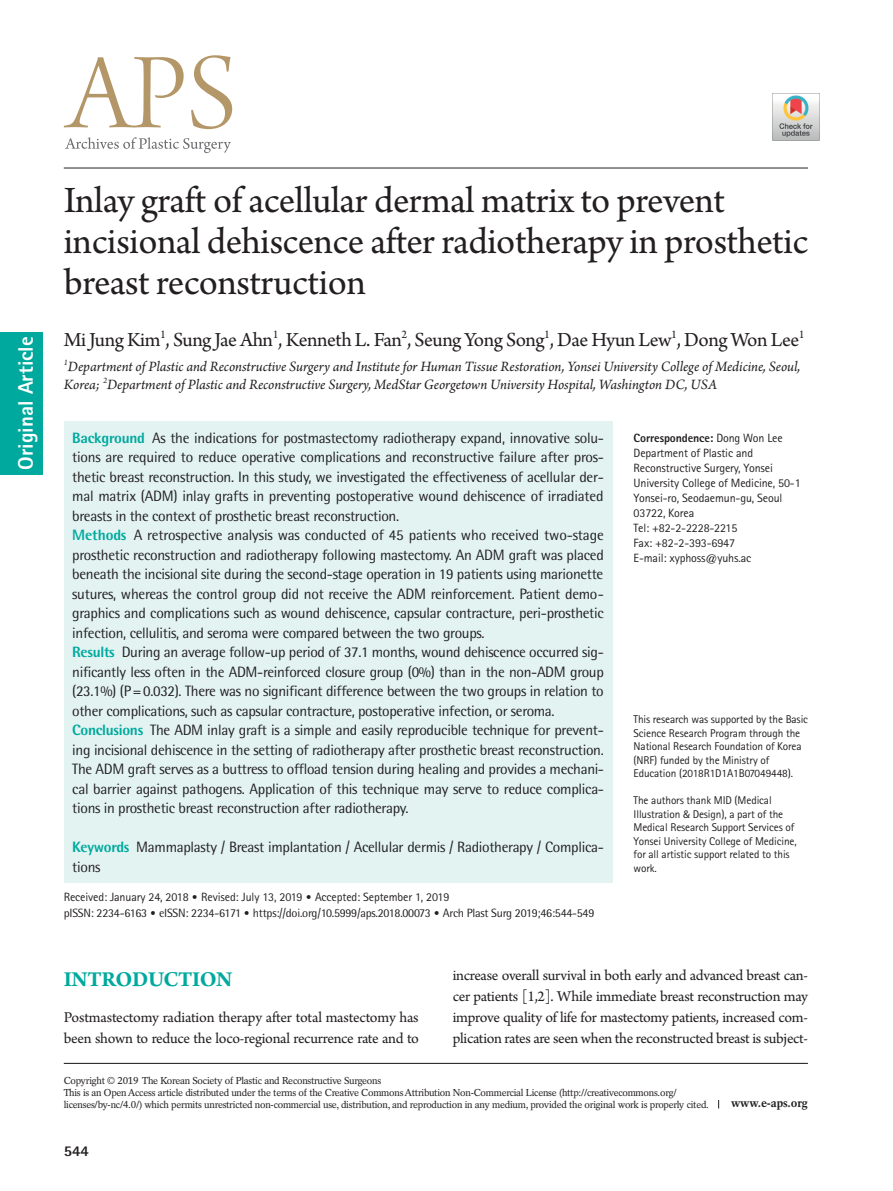
<style>
.page{position:relative;width:893px;height:1191px;background:#fff}
.page>*{position:absolute;margin:0;border:0;box-sizing:border-box;transform-origin:0 0}
.제목{font:39px/41px "Arno Pro";letter-spacing:-.01em;color:#231f20}
.대제목{font:700 22.5px "Arno Pro";letter-spacing:-.02em;color:#00a99d}
.저자{font:21px "Arno Pro";letter-spacing:-.025em;color:#231f20}
.t1{font:800 21px "Rotis Sans Serif Std";color:#fff}
.본문_0{font:15.75px/21px "Arno Pro";letter-spacing:-.02em;color:#231f20}
.초록{font:15px/19.5px "Rotis Semi Sans Std";letter-spacing:-.02em;color:#231f20;text-align:justify}
.소속{font:italic 15px/18px "Arno Pro";letter-spacing:-.005em;color:#231f20}
.t2{font:800 15px "Rotis Semi Sans Std";color:#231f20}
.교신저자{font:12px/15px "Rotis Sans Serif Std";letter-spacing:-.01em;color:#231f20}
.t3{font:12px "Rotis Semi Sans Std";letter-spacing:-.02em;color:#231f20}
.교신저자-2{font:800 12px "Rotis Sans Serif Std";letter-spacing:-.01em;color:#231f20}
.t4{font:700 12px "Rotation LT Std";letter-spacing:-.01em;color:#231f20}
.교신저자밑각주{font:11.25px/13.5px "Rotis Sans Serif Std";letter-spacing:-.01em;color:#231f20}
.t5{font:10.05px/12px "Rotation LT Std";letter-spacing:-.025em;color:#231f20}
.s1{font-weight:800;color:#00a99d}
.s2{font-weight:400}
.s3{font-family:"Myriad Pro"}
.s4{font-family:"DIN Pro";font-weight:300}
</style>
<div class="page">
<div style="left:0;top:332px;width:43px;height:142px;background:#00a99d"></div>
<hr style="left:64px;top:1062px;width:744px;height:2px;background:#231f20">
<hr style="left:64px;top:168px;width:744px;height:1px;background:#231f20">
<svg style="left:64px;top:55px;width:168px;height:74px"></svg>
<svg style="left:65px;top:137px;width:166px;height:16px"></svg>
<div style="left:64px;top:421px;width:548px;height:461px;background:#e2f3f2"></div>
<img style="left:772px;top:94px;width:47px;height:47px">
<h3 class="t1" style="left:12px;top:469px;width:134px;rotate:-90deg">Original Article</h3>
<p class="제목" style="left:64px;top:182px;width:746px">Inlay graft of acellular dermal matrix to prevent incisional dehiscence after radiotherapy in prosthetic breast reconstruction</p>
<p class="저자" style="left:64px;top:328px;width:742px">Mi Jung Kim<sup>1</sup>, Sung Jae Ahn<sup>1</sup>, Kenneth L. Fan<sup>2</sup>, Seung Yong Song<sup>1</sup>, Dae Hyun Lew<sup>1</sup>, Dong Won Lee<sup>1</sup></p>
<p class="소속" style="left:64px;top:358px;width:738px"><sup>1</sup>Department of Plastic and Reconstructive Surgery and Institute for Human Tissue Restoration, Yonsei University College of Medicine, Seoul,<br>Korea; <sup>2</sup>Department of Plastic and Reconstructive Surgery, MedStar Georgetown University Hospital, Washington DC, USA</p>
<p class="초록" style="left:72px;top:428px;width:533px"><span class="s1">Background</span> As the indications for postmastectomy radiotherapy expand, innovative solu&shy;tions are required to reduce operative complications and reconstructive failure after pros&shy;thetic breast reconstruction. In this study, we investigated the effectiveness of acellular der&shy;mal matrix (ADM) inlay grafts in preventing postoperative wound dehiscence of irradiated breasts in the context of prosthetic breast reconstruction.</p>
<p class="초록" style="left:72px;top:525px;width:533px"><span class="s1">Methods</span> A retrospective analysis was conducted of 45 patients who received two-stage prosthetic reconstruction and radiotherapy following mastectomy. An ADM graft was placed beneath the incisional site during the second-stage operation in 19 patients using marionette sutures, whereas the control group did not receive the ADM reinforcement. Patient demo&shy;graphics and complications such as wound dehiscence, capsular contracture, peri-prosthetic infection, cellulitis, and seroma were compared between the two groups.</p>
<p class="초록" style="left:72px;top:642px;width:533px"><span class="s1">Results</span> During an average follow-up period of 37.1 months, wound dehiscence occurred sig&shy;nificantly less often in the ADM-reinforced closure group (0%) than in the non-ADM group (23.1%) (P=0.032). There was no significant difference between the two groups in relation to other complications, such as capsular contracture, postoperative infection, or seroma.</p>
<p class="초록" style="left:72px;top:720px;width:533px"><span class="s1">Conclusions</span> The ADM inlay graft is a simple and easily reproducible technique for prevent&shy;ing incisional dehiscence in the setting of radiotherapy after prosthetic breast reconstruction.<br>The ADM graft serves as a buttress to offload tension during healing and provides a mechani&shy;cal barrier against pathogens. Application of this technique may serve to reduce complica&shy;tions in prosthetic breast reconstruction after radiotherapy.</p>
<p class="초록" style="left:72px;top:837px;width:533px"><span class="s1">Keywords</span> Mammaplasty / Breast implantation / Acellular dermis / Radiotherapy / Complica&shy;tions</p>
<p class="교신저자-2" style="left:634px;top:430px;width:151px">Correspondence: <span class="s2">Dong Won Lee</span></p>
<p class="교신저자" style="left:634px;top:445px;width:169px">Department of Plastic and<br>Reconstructive Surgery, Yonsei<br>University College of Medicine, 50-1<br>Yonsei-ro, Seodaemun-gu, Seoul<br>03722, Korea</p>
<p class="교신저자" style="left:634px;top:520px;width:105px">Tel: +82-2-2228-2215</p>
<p class="교신저자" style="left:634px;top:535px;width:103px">Fax: +82-2-393-6947</p>
<p class="교신저자" style="left:634px;top:550px;width:119px">E-mail: xyphoss@yuhs.ac</p>
<p class="교신저자밑각주" style="left:634px;top:712px;width:176px">This research was supported by the Basic Science Research Program through the National Research Foundation of Korea (NRF) funded by the Ministry of Education (2018R1D1A1B07049448).</p>
<p class="교신저자밑각주" style="left:634px;top:793px;width:165px">The authors thank MID (Medical<br>Illustration <span class="s3">&amp;</span> Design), a part of the<br>Medical Research Support Services of<br>Yonsei University College of Medicine, for all artistic support related to this work.</p>
<p class="교신저자" style="left:64px;top:889px;width:387px">Received: January 24, 2018 <span class="s4">•</span> Revised: July 13, 2019 <span class="s4">•</span> Accepted: September 1, 2019</p>
<p class="t3" style="left:64px;top:905px;width:532px">pISSN: 2234-6163 <span class="s4">•</span> eISSN: 2234-6171 <span class="s4">•</span> https://doi.org/10.5999/aps.2018.00073 <span class="s4">•</span> Arch Plast Surg 2019;46:544-549</p>
<p class="대제목" style="left:64px;top:966px;width:170px">INTRODUCTION</p>
<p class="본문_0" style="left:64px;top:1008px;width:357px">Postmastectomy radiation therapy after total mastectomy has been shown to reduce the loco-regional recurrence rate and to</p>
<p class="본문_0" style="left:453px;top:966px;width:357px;text-align:justify">increase overall survival in both early and advanced breast can&shy;cer patients [1,2]. While immediate breast reconstruction may improve quality of life for mastectomy patients, increased com&shy;plication rates are seen when the reconstructed breast is subject-</p>
<p class="t5" style="left:64px;top:1074px;width:319px">Copyright © 2019 The Korean Society of Plastic and Reconstructive Surgeons</p>
<p class="t5" style="left:64px;top:1086px;width:647px">This is an Open Access article distributed under the terms of the Creative Commons Attribution Non-Commercial License (http://creativecommons.org/ licenses/by-nc/4.0/) which permits unrestricted non-commercial use, distribution, and reproduction in any medium, provided the original work is properly cited.</p>
<p class="t2" style="left:64px;top:1141px;width:27px">544</p>
<p class="t4" style="left:731px;top:1096px;width:78px">www.e-aps.org</p>
</div>
